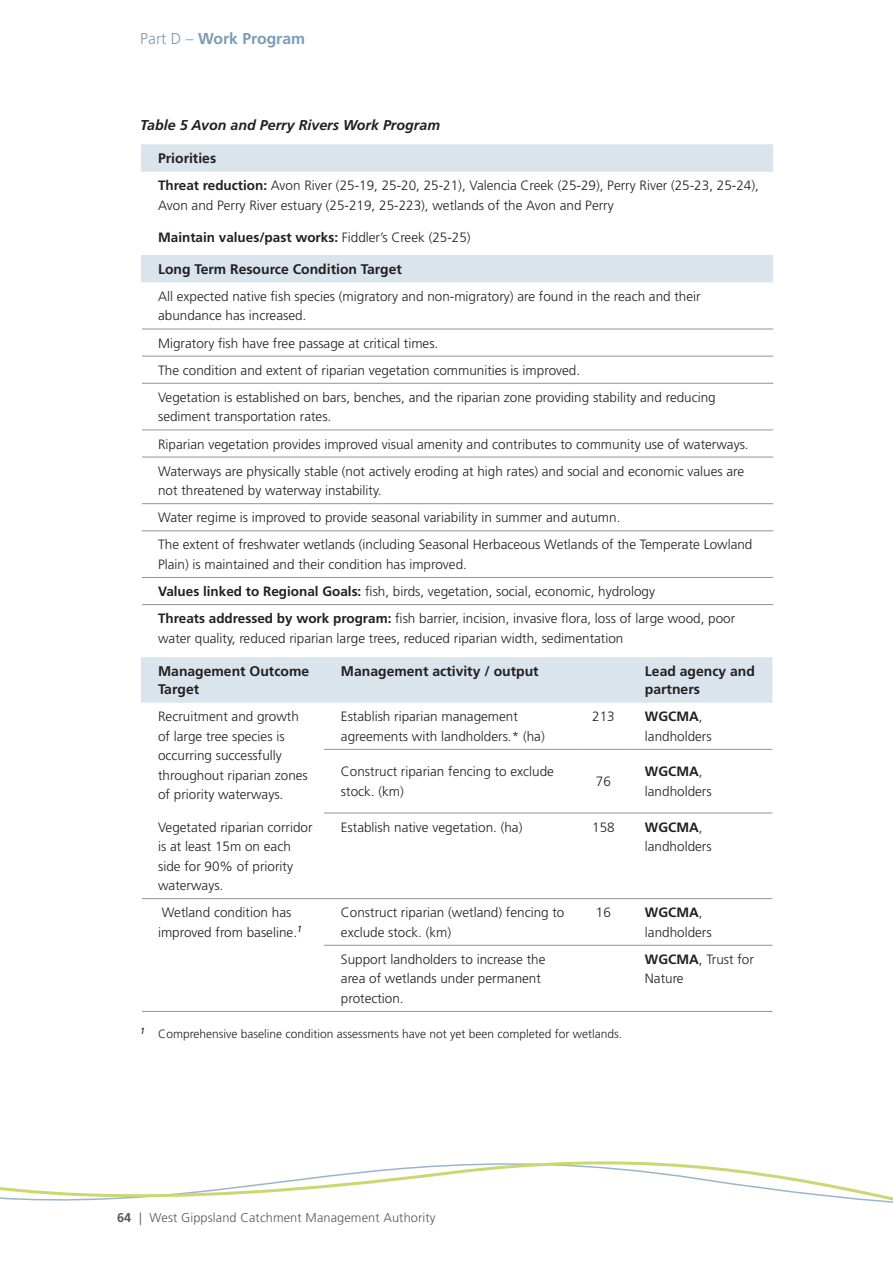
<style>
.page{position:relative;width:893px;height:1263px;background:#fff}
.page>*{position:absolute;margin:0;border:0;box-sizing:border-box;transform-origin:0 0}
.Header_left{font:700 15.75px "Frutiger";color:#7b9cb7}
.Captions{font:italic 700 14.25px "Frutiger";color:#231f20}
.Table_-_header{font:700 13.95px/18px "Frutiger";color:#231f20}
.Table_-_body_text{font:300 13.5px/19.5px "Frutiger";color:#231f20}
.Table_-_body_text-2{font:700 13.5px "Frutiger";color:#231f20}
.t1{font:300 12.75px "Frutiger";letter-spacing:.01em;color:#57585a}
.Superscript_text{font:300 12px "Frutiger";color:#231f20}
.s1{font-weight:300}
.s2{font-weight:700}
</style>
<div class="page">
<svg style="left:0;top:1161px;width:893px;height:42px"></svg>
<svg style="left:141px;top:144px;width:632px;height:138px"></svg>
<hr style="left:142px;top:329px;width:631px;height:1px;background:#919396">
<hr style="left:142px;top:356px;width:631px;height:1px;background:#919396">
<hr style="left:142px;top:383px;width:631px;height:1px;background:#919396">
<hr style="left:142px;top:429px;width:631px;height:1px;background:#919396">
<hr style="left:142px;top:457px;width:631px;height:1px;background:#919396">
<hr style="left:142px;top:503px;width:631px;height:1px;background:#919396">
<hr style="left:142px;top:530px;width:631px;height:1px;background:#919396">
<hr style="left:142px;top:577px;width:631px;height:1px;background:#919396">
<hr style="left:142px;top:604px;width:631px;height:1px;background:#919396">
<hr style="left:140px;top:172px;width:2px;height:83px;background:#fff">
<div style="left:141px;top:657px;width:631px;height:46px;background:#d9e4ec"></div>
<hr style="left:324px;top:749px;width:255px;height:1px;background:#919396">
<hr style="left:579px;top:749px;width:49px;height:1px;background:#919396">
<hr style="left:628px;top:749px;width:144px;height:1px;background:#919396">
<hr style="left:324px;top:813px;width:255px;height:1px;background:#919396">
<hr style="left:579px;top:813px;width:49px;height:1px;background:#919396">
<hr style="left:628px;top:813px;width:144px;height:1px;background:#919396">
<hr style="left:324px;top:898px;width:255px;height:1px;background:#919396">
<hr style="left:579px;top:898px;width:49px;height:1px;background:#919396">
<hr style="left:628px;top:898px;width:144px;height:1px;background:#919396">
<hr style="left:324px;top:945px;width:255px;height:1px;background:#919396">
<hr style="left:579px;top:945px;width:49px;height:1px;background:#919396">
<hr style="left:628px;top:945px;width:144px;height:1px;background:#919396">
<hr style="left:142px;top:1011px;width:182px;height:1px;background:#919396">
<hr style="left:324px;top:1011px;width:255px;height:1px;background:#919396">
<hr style="left:579px;top:1011px;width:49px;height:1px;background:#919396">
<hr style="left:628px;top:1011px;width:144px;height:1px;background:#919396">
<hr style="left:142px;top:898px;width:182px;height:1px;background:#919396">
<p class="Header_left" style="left:140px;top:29px;width:166px"><span class="s1">Part D –</span> Work Program</p>
<p class="Captions" style="left:140px;top:116px;width:301px">Table 5 Avon and Perry Rivers Work Program</p>
<p class="Table_-_header" style="left:158px;top:149px;width:60px">Priorities</p>
<p class="Table_-_body_text" style="left:158px;top:176px;width:602px"><span class="s2">Threat reduction:</span> Avon River (25-19, 25-20, 25-21), Valencia Creek (25-29), Perry River (25-23, 25-24),<br>Avon and Perry River estuary (25-219, 25-223), wetlands of the Avon and Perry</p>
<p class="Table_-_body_text-2" style="left:158px;top:229px;width:314px">Maintain values/past works: <span class="s1">Fiddler’s Creek (25-25)</span></p>
<p class="Table_-_header" style="left:158px;top:260px;width:245px">Long Term Resource Condition Target</p>
<p class="Table_-_body_text" style="left:158px;top:287px;width:544px">All expected native fish species (migratory and non-migratory) are found in the reach and their abundance has increased.</p>
<p class="Table_-_body_text" style="left:158px;top:333px;width:282px">Migratory fish have free passage at critical times.</p>
<p class="Table_-_body_text" style="left:158px;top:361px;width:424px">The condition and extent of riparian vegetation communities is improved.</p>
<p class="Table_-_body_text" style="left:158px;top:388px;width:559px">Vegetation is established on bars, benches, and the riparian zone providing stability and reducing sediment transportation rates.</p>
<p class="Table_-_body_text" style="left:158px;top:434px;width:592px">Riparian vegetation provides improved visual amenity and contributes to community use of waterways.</p>
<p class="Table_-_body_text" style="left:158px;top:461px;width:588px">Waterways are physically stable (not actively eroding at high rates) and social and economic values are not threatened by waterway instability.</p>
<p class="Table_-_body_text" style="left:158px;top:508px;width:464px">Water regime is improved to provide seasonal variability in summer and autumn.</p>
<p class="Table_-_body_text" style="left:158px;top:535px;width:596px">The extent of freshwater wetlands (including Seasonal Herbaceous Wetlands of the Temperate Lowland<br>Plain) is maintained and their condition has improved.</p>
<p class="Table_-_body_text" style="left:158px;top:582px;width:498px"><span class="s2">Values linked to Regional Goals:</span> fish, birds, vegetation, social, economic, hydrology</p>
<p class="Table_-_body_text" style="left:158px;top:609px;width:579px"><span class="s2">Threats addressed by work program:</span> fish barrier, incision, invasive flora, loss of large wood, poor water quality, reduced riparian large trees, reduced riparian width, sedimentation</p>
<p class="Table_-_header" style="left:158px;top:662px;width:153px">Management Outcome<br>Target</p>
<p class="Table_-_header" style="left:341px;top:662px;width:199px">Management activity / output</p>
<p class="Table_-_header" style="left:645px;top:662px;width:112px">Lead agency and partners</p>
<p class="Table_-_body_text" style="left:158px;top:707px;width:151px">Recruitment and growth of large tree species is occurring successfully throughout riparian zones of priority waterways.</p>
<p class="Table_-_body_text" style="left:158px;top:817px;width:156px">Vegetated riparian corridor is at least 15m on each side for 90% of priority waterways.</p>
<p class="Table_-_body_text" style="left:341px;top:707px;width:205px">Establish riparian management agreements with landholders.* (ha)</p>
<p class="Table_-_body_text" style="left:592px;top:707px;width:24px">213</p>
<p class="Table_-_body_text" style="left:645px;top:707px;width:68px"><span class="s2">WGCMA</span>, landholders</p>
<p class="Table_-_body_text" style="left:341px;top:762px;width:215px">Construct riparian fencing to exclude stock. (km)</p>
<p class="Table_-_body_text" style="left:596px;top:772px;width:17px">76</p>
<p class="Table_-_body_text" style="left:645px;top:762px;width:68px"><span class="s2">WGCMA</span>, landholders</p>
<p class="Table_-_body_text" style="left:341px;top:817px;width:183px">Establish native vegetation. (ha)</p>
<p class="Table_-_body_text" style="left:592px;top:817px;width:24px">158</p>
<p class="Table_-_body_text" style="left:645px;top:817px;width:68px"><span class="s2">WGCMA</span>, landholders</p>
<p class="Table_-_body_text" style="left:158px;top:903px;width:146px">Wetland condition has improved from baseline.<sup>1</sup></p>
<p class="Table_-_body_text" style="left:341px;top:903px;width:225px">Construct riparian (wetland) fencing to exclude stock. (km)</p>
<p class="Table_-_body_text" style="left:596px;top:903px;width:17px">16</p>
<p class="Table_-_body_text" style="left:645px;top:903px;width:68px"><span class="s2">WGCMA</span>, landholders</p>
<p class="Table_-_body_text" style="left:341px;top:950px;width:206px">Support landholders to increase the area of wetlands under permanent protection.</p>
<p class="Table_-_body_text" style="left:645px;top:950px;width:111px"><span class="s2">WGCMA</span>, Trust for<br>Nature</p>
<p class="Superscript_text" style="left:140px;top:1027px;width:483px"><sup>1</sup> Comprehensive baseline condition assessments have not yet been completed for wetlands.</p>
<p class="t1" style="left:117px;top:1210px;width:320px"><span class="s2">64</span> | West Gippsland Catchment Management Authority</p>
</div>
